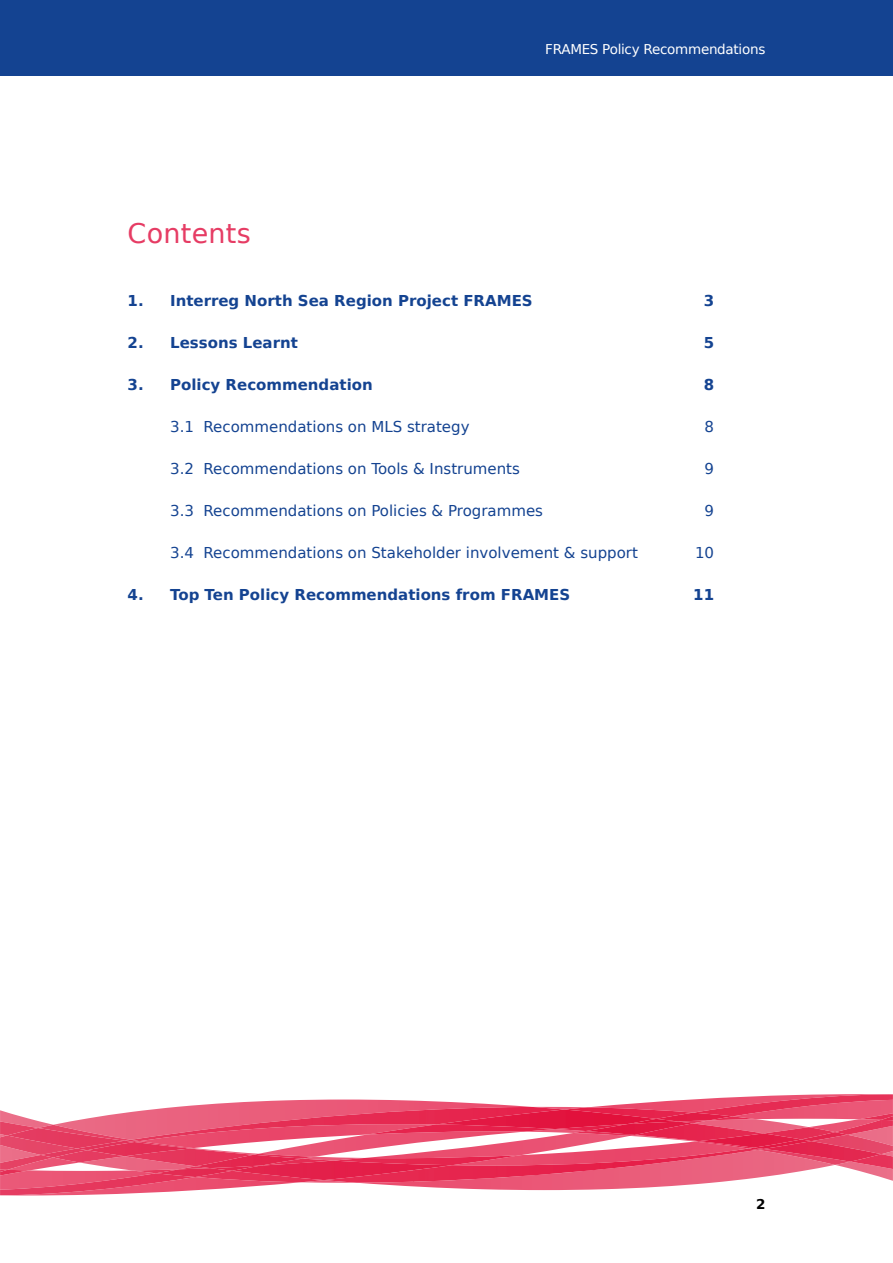
<style>
.page{position:relative;width:893px;height:1263px;background:#fff}
.page>*{position:absolute;margin:0;border:0;box-sizing:border-box;transform-origin:0 0}
.t1{font:27px "DejaVu Sans";letter-spacing:.01em;color:#e63c64}
.t2{font:15px "DejaVu Sans";color:#144391}
.t3{font:700 15px "DejaVu Sans";color:#144391}
.t4{font:13.5px "DejaVu Sans";letter-spacing:-.02em;color:#fff}
.t5{font:700 13.5px "DejaVu Sans";color:#000}
</style>
<div class="page">
<div style="left:0;top:0;width:893px;height:75px;background:#144391"></div>
<img style="left:0;top:1190px;width:195px;height:5px">
<svg style="left:0;top:1094px;width:893px;height:96px"></svg>
<img style="left:7px;top:1128px;width:118px;height:20px">
<img style="left:77px;top:1141px;width:57px;height:9px">
<img style="left:436px;top:1109px;width:220px;height:20px">
<img style="left:627px;top:1119px;width:51px;height:5px">
<h1 class="t1" style="left:128px;top:210px;width:125px">Contents</h1>
<p class="t4" style="left:545px;top:37px;width:222px">FRAMES Policy Recommendations</p>
<p class="t3" style="left:128px;top:288px;width:407px">1. Interreg North Sea Region Project FRAMES</p>
<p class="t3" style="left:704px;top:288px;width:12px">3</p>
<p class="t3" style="left:128px;top:330px;width:172px">2. Lessons Learnt</p>
<p class="t3" style="left:704px;top:330px;width:12px">5</p>
<p class="t3" style="left:128px;top:372px;width:247px">3. Policy Recommendation</p>
<p class="t3" style="left:704px;top:372px;width:12px">8</p>
<p class="t2" style="left:170px;top:414px;width:301px">3.1 Recommendations on MLS strategy</p>
<p class="t2" style="left:705px;top:414px;width:11px">8</p>
<p class="t2" style="left:170px;top:456px;width:351px">3.2 Recommendations on Tools &amp; Instruments</p>
<p class="t2" style="left:705px;top:456px;width:11px">9</p>
<p class="t2" style="left:170px;top:498px;width:374px">3.3 Recommendations on Policies &amp; Programmes</p>
<p class="t2" style="left:705px;top:498px;width:11px">9</p>
<p class="t2" style="left:170px;top:540px;width:469px">3.4 Recommendations on Stakeholder involvement &amp; support</p>
<p class="t2" style="left:695px;top:540px;width:21px">10</p>
<p class="t3" style="left:128px;top:582px;width:444px">4. Top Ten Policy Recommendations from FRAMES</p>
<p class="t3" style="left:693px;top:582px;width:22px">11</p>
<p class="t5" style="left:756px;top:1193px;width:11px">2</p>
</div>
